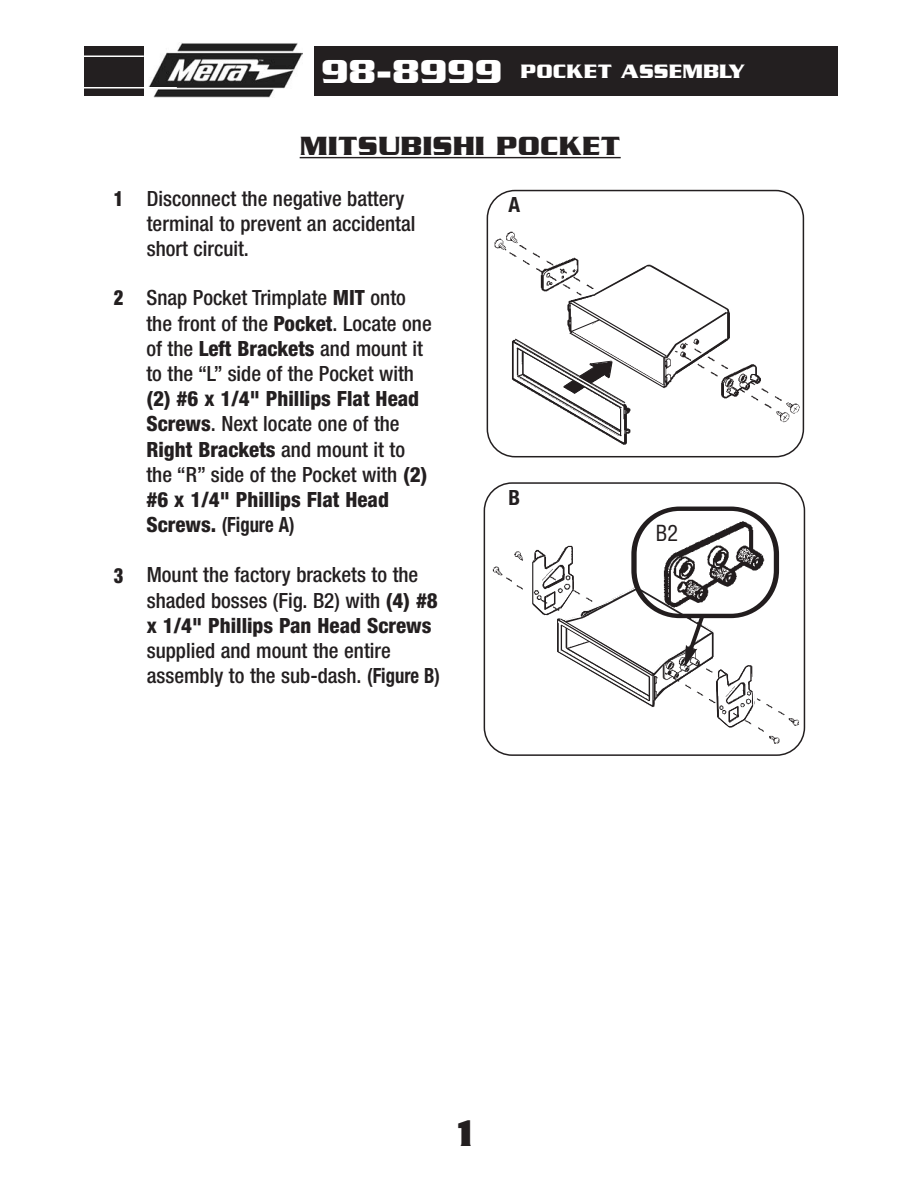
<style>
.page{position:relative;width:918px;height:1188px;background:#fff}
.page>*{position:absolute;margin:0;border:0;box-sizing:border-box;transform-origin:0 0}
.t1{font:700 40.2px "Serpentine ICG";color:#231f20;scale:.87 1}
.t2{font:700 28.5px "Serpentine ICG";color:#231f20}
.t3{font:condensed 21.6px "Helvetica";color:#221d1e}
.t4{font:500 condensed 21px/25.2px "Helvetica Neue";color:#231f20}
.t5{font:800 condensed 21px/25.2px "Helvetica Neue";color:#231f20}
.t6{font:700 21px "Serpentine ICG";color:#fff}
.t7{font:900 condensed 21px "Helvetica Neue";color:#231f20;scale:.89 1}
.t8{font:700 condensed 21px "Helvetica Neue";color:#231f20}
.s1{font-size:36px}
.s2{font-weight:800}
.s3{font-weight:500}
.s4{font-weight:700}
</style>
<div class="page">
<div style="left:85px;top:47px;width:753px;height:49px;background:#231f20"></div>
<div style="left:144px;top:27px;width:169px;height:88px;background:#fff"></div>
<img style="left:149px;top:43px;width:154px;height:55px">
<hr style="left:46px;top:56px;width:98px;height:1px;background:#fff">
<hr style="left:46px;top:87px;width:131px;height:1px;background:#fff">
<svg style="left:484px;top:482px;width:321px;height:274px"></svg>
<svg style="left:487px;top:190px;width:317px;height:267px"></svg>
<div style="left:507px;top:196px;width:20px;height:26px;background:#fff"></div>
<div style="left:507px;top:489px;width:20px;height:26px;background:#fff"></div>
<hr style="left:300px;top:157px;width:321px;height:1px;background:#231f20">
<p class="t6" style="left:321px;top:59px;width:426px"><span class="s1">98-8999</span> POCKET ASSEMBLY</p>
<h2 class="t2" style="left:300px;top:128px;width:323px">MITSUBISHI POCKET</h2>
<p class="t7" style="left:114px;top:191px;width:12px">1</p>
<p class="t4" style="left:147px;top:188px;width:270px">Disconnect the negative battery terminal to prevent an accidental short circuit.</p>
<p class="t8" style="left:509px;top:197px;width:13px">A</p>
<p class="t7" style="left:114px;top:290px;width:12px">2</p>
<p class="t4" style="left:146px;top:287px;width:287px">Snap Pocket Trimplate <span class="s2">MIT</span> onto the front of the <span class="s2">Pocket</span>. Locate one of the <span class="s2">Left Brackets</span> and mount it to the “L” side of the Pocket with</p>
<p class="t5" style="left:146px;top:388px;width:282px">(2) #6 x 1/4" Phillips Flat Head<br>Screws<span class="s3">. Next locate one of the<br></span>Right Brackets <span class="s3">and mount it to the “R” side of the Pocket with</span> (2) #6 x 1/4" Phillips Flat Head<br>Screws. <span class="s4">(Figure A)</span></p>
<p class="t8" style="left:508px;top:490px;width:13px">B</p>
<p class="t3" style="left:656px;top:521px;width:24px">B2</p>
<p class="t7" style="left:114px;top:568px;width:12px">3</p>
<p class="t4" style="left:147px;top:564px;width:293px">Mount the factory brackets to the shaded bosses (Fig. B2) with <span class="s2">(4) #8 x 1/4" Phillips Pan Head Screws</span></p>
<p class="t4" style="left:147px;top:640px;width:295px">supplied and mount the entire assembly to the sub-dash. <span class="s4">(Figure B)</span></p>
<h1 class="t1" style="left:457px;top:1109px;width:19px">1</h1>
</div>
